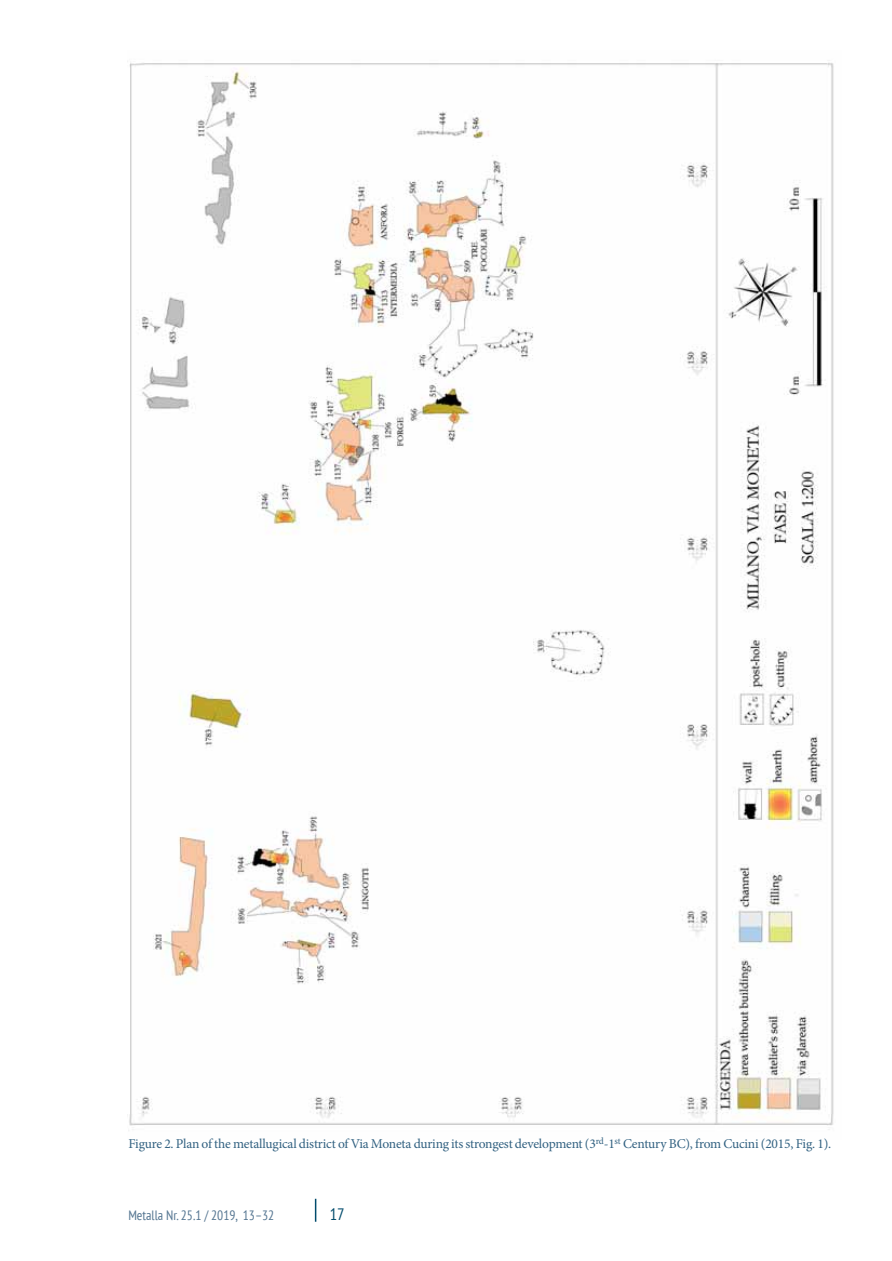
<style>
.page{position:relative;width:892px;height:1261px;background:#fff}
.page>*{position:absolute;margin:0;border:0;box-sizing:border-box;transform-origin:0 0}
.t1{font:condensed 16.5px "PT Sans";color:#004b6c}
.t2{font:13.5px "Minion Pro";letter-spacing:-.015em;color:#316181}
.t3{font:condensed 13.5px "PT Sans";color:#547591}
</style>
<div class="page">
<svg style="left:315px;top:1198px;width:1px;height:23px"></svg>
<img style="left:127px;top:61px;width:707px;height:1070px">
<p class="t2" style="left:128px;top:1138px;width:704px">Figure 2. Plan of the metallugical district of Via Moneta during its strongest development (3<sup>rd</sup>-1<sup>st</sup> Century BC), from Cucini (2015, Fig. 1).</p>
<p class="t3" style="left:128px;top:1206px;width:147px">Metalla Nr. 25.1 / 2019, 13–32</p>
<p class="t1" style="left:330px;top:1203px;width:16px">17</p>
</div>
